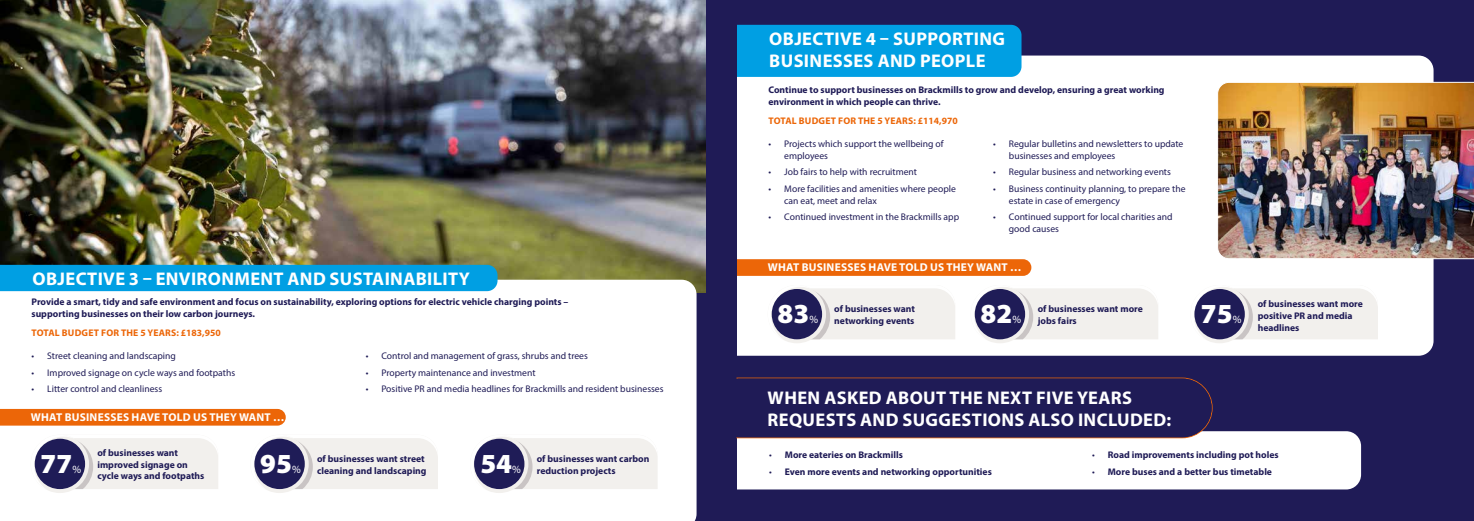
<style>
.page{position:relative;width:1474px;height:521px;background:#fff}
.page>*{position:absolute;margin:0;border:0;box-sizing:border-box;transform-origin:0 0}
.t1{font:900 27.65px "Myriad Pro";color:#fff}
.t2{font:700 18.38px/22.1px "Myriad Pro";letter-spacing:.02em;color:#fff}
.t3{font:700 11.38px "Myriad Pro";letter-spacing:.02em;color:#fff}
.t4{font:11.03px "Myriad Pro";color:#fff}
.t5{font:700 9.62px/11.5px "Myriad Pro";color:#1f1b56}
.t6{font:9.62px/11.5px "Myriad Pro";color:#1f1b56}
.t7{font:700 9.62px "Myriad Pro";letter-spacing:.02em;color:#ec6608}
.s1{font-weight:400}
</style>
<div class="page">
<div style="left:0;top:0;width:1473px;height:521px;background:#1f1b56"></div>
<div style="left:737px;top:56px;width:696px;height:300px;background:#fff"></div>
<svg style="left:737px;top:259px;width:294px;height:17px;background:#ec690d"></svg>
<div style="left:737px;top:431px;width:623px;height:58px;background:#fff"></div>
<img style="left:0;top:0;width:705px;height:293px">
<div style="left:737px;top:25px;width:284px;height:52px;background:#009fe3"></div>
<svg style="left:767px;top:285px;width:188px;height:56px;background:#f2f0ee"></svg>
<div style="left:771px;top:289px;width:51px;height:50px;background:#1f1c57;border-radius:50%"></div>
<svg style="left:970px;top:285px;width:188px;height:56px;background:#f2f0ee"></svg>
<div style="left:974px;top:289px;width:51px;height:50px;background:#1f1c57;border-radius:50%"></div>
<svg style="left:1190px;top:285px;width:187px;height:56px;background:#f2f0ee"></svg>
<div style="left:1194px;top:289px;width:50px;height:50px;background:#1f1c57;border-radius:50%"></div>
<div style="left:0;top:280px;width:696px;height:241px;background:#fff"></div>
<div style="left:0;top:409px;width:286px;height:17px;background:#ec6608"></div>
<div style="left:0;top:265px;width:497px;height:26px;background:#009fe3"></div>
<svg style="left:31px;top:435px;width:187px;height:55px;background:#f2f0ee"></svg>
<div style="left:35px;top:439px;width:50px;height:50px;background:#1f1c57;border-radius:50%"></div>
<svg style="left:250px;top:435px;width:188px;height:55px;background:#f2f0ee"></svg>
<div style="left:254px;top:439px;width:51px;height:50px;background:#1f1c57;border-radius:50%"></div>
<svg style="left:470px;top:435px;width:187px;height:55px;background:#f2f0ee"></svg>
<div style="left:474px;top:439px;width:50px;height:50px;background:#1f1c57;border-radius:50%"></div>
<svg style="left:736px;top:377px;width:476px;height:62px"></svg>
<img style="left:1217px;top:82px;width:256px;height:177px">
<h2 class="t2" style="left:33px;top:267px;width:439px">OBJECTIVE 3 – ENVIRONMENT AND SUSTAINABILITY</h2>
<p class="t5" style="left:32px;top:296px;width:538px">Provide a smart, tidy and safe environment and focus on sustainability, exploring options for electric vehicle charging points – supporting businesses on their low carbon journeys.</p>
<p class="t7" style="left:32px;top:326px;width:191px">TOTAL BUDGET FOR THE 5 YEARS: £183,950</p>
<p class="t6" style="left:32px;top:350px;width:146px">• Street cleaning and landscaping</p>
<p class="t6" style="left:32px;top:366px;width:205px">• Improved signage on cycle ways and footpaths</p>
<p class="t6" style="left:32px;top:383px;width:132px">• Litter control and cleanliness</p>
<p class="t6" style="left:366px;top:350px;width:224px">• Control and management of grass, shrubs and trees</p>
<p class="t6" style="left:366px;top:366px;width:171px">• Property maintenance and investment</p>
<p class="t6" style="left:366px;top:383px;width:299px">• Positive PR and media headlines for Brackmills and resident businesses</p>
<p class="t3" style="left:31px;top:410px;width:255px">WHAT BUSINESSES HAVE TOLD US THEY WANT …</p>
<h1 class="t1" style="left:41px;top:445px;width:33px">77</h1>
<p class="t4" style="left:72px;top:462px;width:10px">%</p>
<p class="t5" style="left:97px;top:447px;width:108px">of businesses want improved signage on cycle ways and footpaths</p>
<h1 class="t1" style="left:260px;top:445px;width:33px">95</h1>
<p class="t4" style="left:292px;top:462px;width:10px">%</p>
<p class="t5" style="left:317px;top:453px;width:111px">of businesses want street cleaning and landscaping</p>
<p class="t4" style="left:512px;top:462px;width:10px">%</p>
<p class="t5" style="left:537px;top:453px;width:114px">of businesses want carbon reduction projects</p>
<h1 class="t1" style="left:480px;top:445px;width:33px">54</h1>
<h2 class="t2" style="left:769px;top:27px;width:237px">OBJECTIVE 4 – SUPPORTING<br>BUSINESSES AND PEOPLE</h2>
<p class="t5" style="left:768px;top:84px;width:397px">Continue to support businesses on Brackmills to grow and develop, ensuring a great working environment in which people can thrive.</p>
<p class="t7" style="left:768px;top:114px;width:191px">TOTAL BUDGET FOR THE 5 YEARS: £114,970</p>
<p class="t6" style="left:784px;top:138px;width:161px;text-indent:-16px">• Projects which support the wellbeing of employees</p>
<p class="t6" style="left:768px;top:166px;width:150px">• Job fairs to help with recruitment</p>
<p class="t6" style="left:784px;top:183px;width:173px;text-indent:-16px">• More facilities and amenities where people can eat, meet and relax</p>
<p class="t6" style="left:768px;top:211px;width:192px">• Continued investment in the Brackmills app</p>
<p class="t6" style="left:1008px;top:138px;width:176px;text-indent:-16px">• Regular bulletins and newsletters to update businesses and employees</p>
<p class="t6" style="left:993px;top:166px;width:179px">• Regular business and networking events</p>
<p class="t6" style="left:1008px;top:183px;width:178px;text-indent:-16px">• Business continuity planning, to prepare the estate in case of emergency</p>
<p class="t6" style="left:1008px;top:211px;width:165px;text-indent:-16px">• Continued support for local charities and good causes</p>
<p class="t3" style="left:768px;top:260px;width:255px">WHAT BUSINESSES HAVE TOLD US THEY WANT …</p>
<h1 class="t1" style="left:777px;top:295px;width:33px">83</h1>
<p class="t4" style="left:809px;top:313px;width:10px">%</p>
<p class="t5" style="left:834px;top:303px;width:82px">of businesses want networking events</p>
<h1 class="t1" style="left:980px;top:295px;width:33px">82</h1>
<p class="t4" style="left:1012px;top:313px;width:10px">%</p>
<p class="t5" style="left:1037px;top:303px;width:107px">of businesses want more jobs fairs</p>
<p class="t5" style="left:1257px;top:298px;width:107px">of businesses want more positive PR and media</p>
<h1 class="t1" style="left:1200px;top:295px;width:33px">75</h1>
<p class="t4" style="left:1232px;top:313px;width:10px">%</p>
<p class="t5" style="left:1257px;top:321px;width:43px">headlines</p>
<h2 class="t2" style="left:767px;top:386px;width:405px">WHEN ASKED ABOUT THE NEXT FIVE YEARS<br>REQUESTS AND SUGGESTIONS ALSO INCLUDED:</h2>
<p class="t5" style="left:769px;top:449px;width:135px"><span class="s1">•</span> More eateries on Brackmills</p>
<p class="t5" style="left:769px;top:465px;width:224px"><span class="s1">•</span> Even more events and networking opportunities</p>
<p class="t5" style="left:1092px;top:449px;width:188px"><span class="s1">•</span> Road improvements including pot holes</p>
<p class="t5" style="left:1092px;top:465px;width:181px"><span class="s1">•</span> More buses and a better bus timetable</p>
</div>
